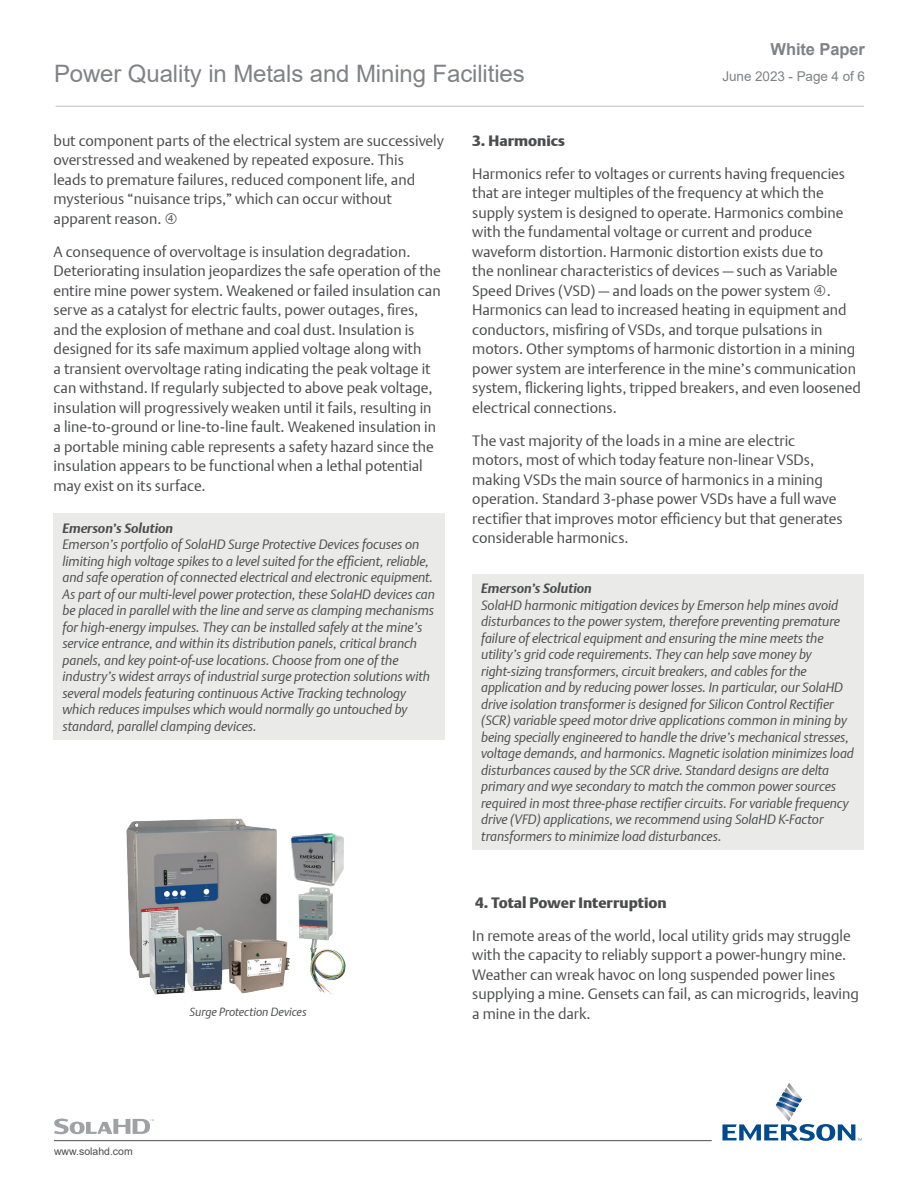
<style>
.page{position:relative;width:918px;height:1188px;background:#fff}
.page>*{position:absolute;margin:0;border:0;box-sizing:border-box;transform-origin:0 0}
.t1{font:24px "Arial";letter-spacing:-.005em;color:#808285}
.t2{font:700 16.5px "Arial";letter-spacing:-.005em;color:#808285}
.t3{font:15px/19.5px "DTL Argo T Light";color:#4b4c4d}
.t4{font:900 15px "DTL Argo T";color:#4b4c4d}
.t5{font:italic 13.5px/16.5px "DTL Argo T Light";letter-spacing:-.005em;color:#4b4c4d}
.t6{font:italic 700 13.5px "DTL Argo T";color:#4b4c4d}
.t7{font:13.5px "Arial";letter-spacing:-.005em;color:#808285}
.t8{font:italic 11.85px "DTL Argo T Light";letter-spacing:-.005em;color:#4b4c4d}
.t9{font:10.5px "Arial";color:#4b4c4d}
</style>
<div class="page">
<hr style="left:56px;top:106px;width:808px;height:1px;background:#c7c8ca">
<svg style="left:722px;top:1083px;width:140px;height:58px"></svg>
<hr style="left:54px;top:1140px;width:658px;height:1px;background:#4b4c4d">
<svg style="left:54px;top:1119px;width:100px;height:15px"></svg>
<div style="left:472px;top:574px;width:392px;height:276px;background:#eaeae9"></div>
<div style="left:54px;top:513px;width:391px;height:227px;background:#eaeae9"></div>
<img style="left:126px;top:818px;width:220px;height:177px">
<h1 class="t1" style="left:54px;top:57px;width:472px">Power Quality in Metals and Mining Facilities</h1>
<p class="t2" style="left:771px;top:38px;width:96px">White Paper</p>
<p class="t7" style="left:722px;top:67px;width:144px">June 2023 - Page 4 of 6</p>
<p class="t3" style="left:54px;top:130px;width:392px">but component parts of the electrical system are successively overstressed and weakened by repeated exposure. This<br>leads to premature failures, reduced component life, and mysterious “nuisance trips,” which can occur without apparent reason.</p>
<p class="t3" style="left:54px;top:241px;width:389px">A consequence of overvoltage is insulation degradation.<br>Deteriorating insulation jeopardizes the safe operation of the entire mine power system. Weakened or failed insulation can serve as a catalyst for electric faults, power outages, fires, and the explosion of methane and coal dust. Insulation is designed for its safe maximum applied voltage along with<br>a transient overvoltage rating indicating the peak voltage it can withstand. If regularly subjected to above peak voltage, insulation will progressively weaken until it fails, resulting in a line-to-ground or line-to-line fault. Weakened insulation in a portable mining cable represents a safety hazard since the insulation appears to be functional when a lethal potential may exist on its surface.</p>
<p class="t6" style="left:62px;top:520px;width:112px">Emerson’s Solution</p>
<p class="t5" style="left:62px;top:536px;width:374px">Emerson’s portfolio of SolaHD Surge Protective Devices focuses on limiting high voltage spikes to a level suited for the efficient, reliable, and safe operation of connected electrical and electronic equipment.<br>As part of our multi-level power protection, these SolaHD devices can be placed in parallel with the line and serve as clamping mechanisms for high-energy impulses. They can be installed safely at the mine’s service entrance, and within its distribution panels, critical branch panels, and key point-of-use locations. Choose from one of the industry’s widest arrays of industrial surge protection solutions with several models featuring continuous Active Tracking technology which reduces impulses which would normally go untouched by standard, parallel clamping devices.</p>
<p class="t8" style="left:190px;top:1005px;width:119px">Surge Protection Devices</p>
<p class="t4" style="left:472px;top:131px;width:94px">3. Harmonics</p>
<p class="t3" style="left:472px;top:163px;width:390px">Harmonics refer to voltages or currents having frequencies that are integer multiples of the frequency at which the supply system is designed to operate. Harmonics combine with the fundamental voltage or current and produce waveform distortion. Harmonic distortion exists due to<br>the nonlinear characteristics of devices — such as Variable Speed Drives (VSD) — and loads on the power system .<br>Harmonics can lead to increased heating in equipment and conductors, misfiring of VSDs, and torque pulsations in motors. Other symptoms of harmonic distortion in a mining power system are interference in the mine’s communication system, flickering lights, tripped breakers, and even loosened electrical connections.</p>
<p class="t3" style="left:472px;top:430px;width:372px">The vast majority of the loads in a mine are electric motors, most of which today feature non-linear VSDs, making VSDs the main source of harmonics in a mining operation. Standard 3-phase power VSDs have a full wave rectifier that improves motor efficiency but that generates considerable harmonics.</p>
<p class="t6" style="left:481px;top:581px;width:112px">Emerson’s Solution</p>
<p class="t5" style="left:481px;top:597px;width:374px">SolaHD harmonic mitigation devices by Emerson help mines avoid disturbances to the power system, therefore preventing premature failure of electrical equipment and ensuring the mine meets the utility’s grid code requirements. They can help save money by right-sizing transformers, circuit breakers, and cables for the application and by reducing power losses. In particular, our SolaHD drive isolation transformer is designed for Silicon Control Rectifier (SCR) variable speed motor drive applications common in mining by being specially engineered to handle the drive’s mechanical stresses, voltage demands, and harmonics. Magnetic isolation minimizes load disturbances caused by the SCR drive. Standard designs are delta primary and wye secondary to match the common power sources required in most three-phase rectifier circuits. For variable frequency drive (VFD) applications, we recommend using SolaHD K-Factor transformers to minimize load disturbances.</p>
<p class="t4" style="left:475px;top:893px;width:193px">4. Total Power Interruption</p>
<p class="t3" style="left:472px;top:925px;width:388px">In remote areas of the world, local utility grids may struggle with the capacity to reliably support a power-hungry mine.<br>Weather can wreak havoc on long suspended power lines supplying a mine. Gensets can fail, as can microgrids, leaving a mine in the dark.</p>
<p class="t9" style="left:54px;top:1144px;width:80px">www.solahd.com</p>
</div>
